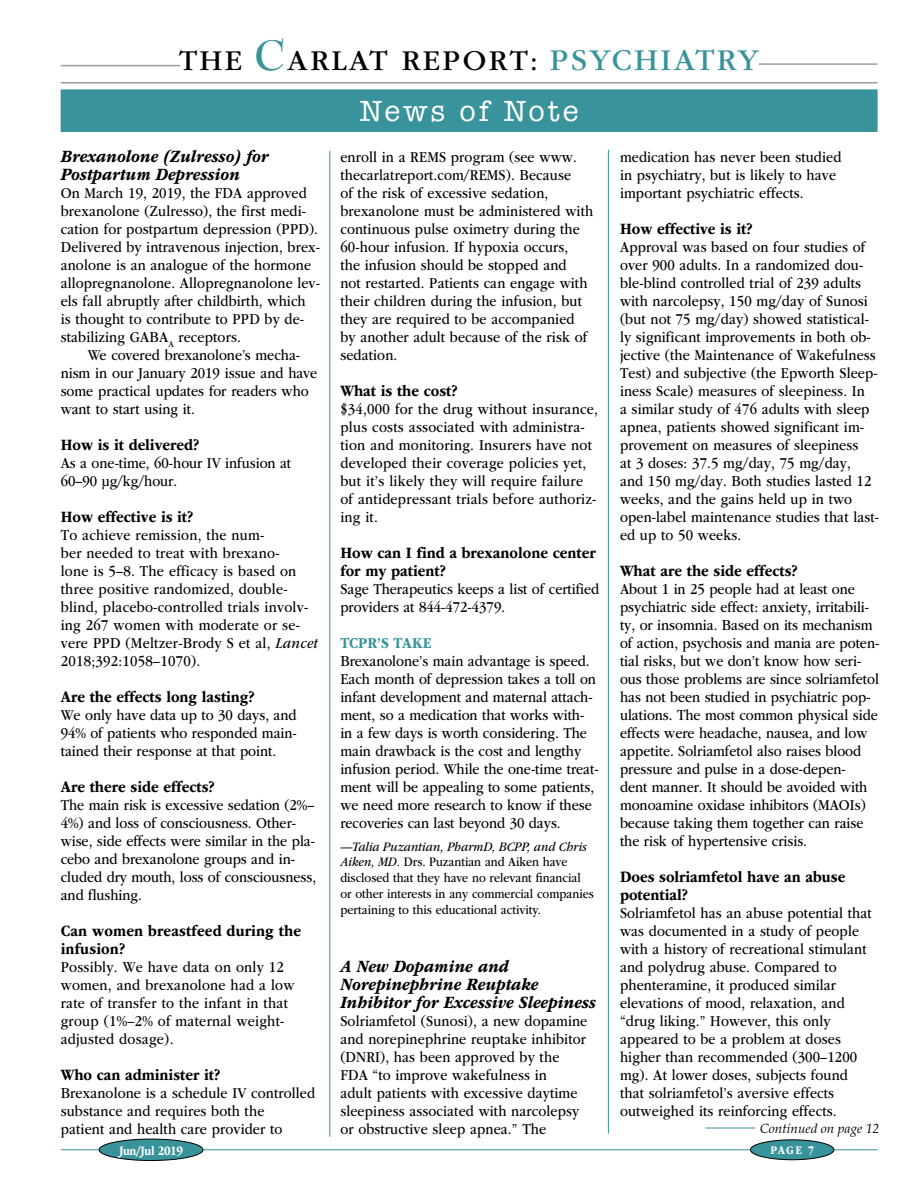
<style>
.page{position:relative;width:918px;height:1188px;background:#fff}
.page>*{position:absolute;margin:0;border:0;box-sizing:border-box;transform-origin:0 0}
.t1{font:30px "ITC Garamond Std";letter-spacing:.075em;color:#000}
.t2{font:30px "American Typewriter";letter-spacing:.1em;color:#fff}
.t3{font:italic 700 18px/18px "ITC Garamond Std";color:#000;scale:.88 1}
.t4{font:700 16.5px/18px "ITC Garamond Std";color:#000;scale:.88 1}
.t5{font:15.75px/18px "ITC Garamond Std";letter-spacing:.01em;color:#000;scale:.88 1}
.t6{font:700 15.75px "ITC Garamond Std";color:#38939b;scale:.88 1}
.t7{font:13.5px/15.8px "ITC Garamond Std";color:#000;scale:.88 1}
.t8{font:italic 13.5px "Book Antiqua";color:#000}
.t9{font:700 13.5px "ITC Garamond Std";letter-spacing:-.03em;color:#fff;scale:.82 1}
.t10{font:700 12.15px "ITC Garamond Std";color:#fff;scale:.85 1}
.s1{font-family:"Bernhard Modern Std";font-weight:700;font-size:46.5px;color:#38939b}
.s2{font-size:31.5px;color:#38939b}
.s3{font-style:italic}
</style>
<div class="page">
<hr style="left:61px;top:82px;width:817px;height:2px;background:#000">
<hr style="left:61px;top:1149px;width:817px;height:1px;background:#38939b">
<div style="left:750px;top:1140px;width:84px;height:20px;background:#38939b;border-radius:50%"></div>
<div style="left:750px;top:1139px;width:84px;height:21px;border:1px solid #000;border-radius:50%"></div>
<div style="left:99px;top:1139px;width:104px;height:22px;background:#38939b;border-radius:50%"></div>
<div style="left:99px;top:1139px;width:104px;height:22px;border:1px solid #000;border-radius:50%"></div>
<hr style="left:759px;top:63px;width:119px;height:2px;background:#000">
<hr style="left:61px;top:65px;width:119px;height:1px;background:#000">
<div style="left:61px;top:90px;width:816px;height:41px;background:#38939b"></div>
<div style="left:61px;top:90px;width:817px;height:42px;border:1px solid #38939b"></div>
<hr style="left:705px;top:1128px;width:50px;height:1px;background:#38939b">
<hr style="left:329px;top:151px;width:1px;height:986px;background:#38939b">
<hr style="left:608px;top:150px;width:1px;height:984px;background:#38939b">
<h1 class="t1" style="left:179px;top:44px;width:581px">THE <span class="s1">C</span>ARLAT REPORT: <span class="s2">PSYCHIATRY</span></h1>
<h1 class="t2" style="left:360px;top:88px;width:221px">News of Note</h1>
<p class="t3" style="left:61px;top:147px;width:238px">Brexanolone (Zulresso) for<br>Postpartum Depression</p>
<p class="t5" style="left:61px;top:184px;width:296px">On March 19, 2019, the FDA approved brexanolone (Zulresso), the first medi&shy;cation for postpartum depression (PPD).<br>Delivered by intravenous injection, brex&shy;anolone is an analogue of the hormone allopregnanolone. Allopregnanolone lev&shy;els fall abruptly after childbirth, which<br>is thought to contribute to PPD by de&shy;stabilizing GABA<sub>A</sub> receptors.</p>
<p class="t5" style="left:61px;top:346px;width:293px;text-indent:27px">We covered brexanolone’s mecha&shy;nism in our January 2019 issue and have some practical updates for readers who want to start using it.</p>
<p class="t4" style="left:61px;top:436px;width:159px">How is it delivered?</p>
<p class="t5" style="left:61px;top:454px;width:263px">As a one-time, 60-hour IV infusion at<br>60–90 µg/kg/hour.</p>
<p class="t4" style="left:61px;top:508px;width:152px">How effective is it?</p>
<p class="t5" style="left:61px;top:526px;width:294px">To achieve remission, the num-<br>ber needed to treat with brexano-<br>lone is 5–8. The efficacy is based on three positive randomized, double&shy;blind, placebo-controlled trials involv&shy;ing 267 women with moderate or se&shy;vere PPD (Meltzer-Brody S et al, <span class="s3">Lancet </span>2018;392:1058–1070).</p>
<p class="t4" style="left:61px;top:688px;width:222px">Are the effects long lasting?</p>
<p class="t5" style="left:61px;top:706px;width:270px;text-align:justify">We only have data up to 30 days, and 94% of patients who responded main&shy;tained their response at that point.</p>
<p class="t4" style="left:61px;top:778px;width:176px">Are there side effects?</p>
<p class="t5" style="left:61px;top:796px;width:292px">The main risk is excessive sedation (2%– 4%) and loss of consciousness. Other&shy;wise, side effects were similar in the pla&shy;cebo and brexanolone groups and in&shy;cluded dry mouth, loss of consciousness, and flushing.</p>
<p class="t4" style="left:61px;top:922px;width:275px">Can women breastfeed during the infusion?</p>
<p class="t5" style="left:61px;top:958px;width:267px">Possibly. We have data on only 12 women, and brexanolone had a low rate of transfer to the infant in that group (1%–2% of maternal weight&shy;adjusted dosage).</p>
<p class="t4" style="left:61px;top:1066px;width:183px">Who can administer it?</p>
<p class="t5" style="left:61px;top:1084px;width:291px">Brexanolone is a schedule IV controlled substance and requires both the<br>patient and health care provider to</p>
<p class="t5" style="left:340px;top:148px;width:289px">enroll in a REMS program (see www. thecarlatreport.com/REMS). Because<br>of the risk of excessive sedation, brexanolone must be administered with continuous pulse oximetry during the 60-hour infusion. If hypoxia occurs,<br>the infusion should be stopped and<br>not restarted. Patients can engage with their children during the infusion, but they are required to be accompanied by another adult because of the risk of sedation.</p>
<p class="t4" style="left:340px;top:382px;width:135px">What is the cost?</p>
<p class="t5" style="left:340px;top:400px;width:294px">$34,000 for the drug without insurance, plus costs associated with administra&shy;tion and monitoring. Insurers have not developed their coverage policies yet, but it’s likely they will require failure of antidepressant trials before authoriz&shy;ing it.</p>
<p class="t4" style="left:340px;top:544px;width:292px">How can I find a brexanolone center for my patient?</p>
<p class="t5" style="left:340px;top:580px;width:296px">Sage Therapeutics keeps a list of certified providers at 844-472-4379.</p>
<p class="t6" style="left:340px;top:634px;width:105px">TCPR’S TAKE</p>
<p class="t5" style="left:340px;top:652px;width:295px">Brexanolone’s main advantage is speed.<br>Each month of depression takes a toll on infant development and maternal attach&shy;ment, so a medication that works with&shy;in a few days is worth considering. The main drawback is the cost and lengthy infusion period. While the one-time treat&shy;ment will be appealing to some patients, we need more research to know if these recoveries can last beyond 30 days.</p>
<p class="t7" style="left:340px;top:839px;width:290px"><span class="s3">—Talia Puzantian, PharmD, BCPP, and Chris Aiken, MD.</span> Drs. Puzantian and Aiken have disclosed that they have no relevant financial or other interests in any commercial companies pertaining to this educational activity.</p>
<p class="t5" style="left:620px;top:148px;width:253px">medication has never been studied in psychiatry, but is likely to have important psychiatric effects.</p>
<p class="t4" style="left:620px;top:220px;width:152px">How effective is it?</p>
<p class="t5" style="left:620px;top:238px;width:296px">Approval was based on four studies of over 900 adults. In a randomized dou&shy;ble-blind controlled trial of 239 adults with narcolepsy, 150 mg/day of Sunosi (but not 75 mg/day) showed statistical&shy;ly significant improvements in both ob&shy;jective (the Maintenance of Wakefulness Test) and subjective (the Epworth Sleep&shy;iness Scale) measures of sleepiness. In<br>a similar study of 476 adults with sleep apnea, patients showed significant im&shy;provement on measures of sleepiness<br>at 3 doses: 37.5 mg/day, 75 mg/day,<br>and 150 mg/day. Both studies lasted 12 weeks, and the gains held up in two open-label maintenance studies that last&shy;ed up to 50 weeks.</p>
<p class="t4" style="left:620px;top:562px;width:203px">What are the side effects?</p>
<p class="t5" style="left:620px;top:580px;width:296px">About 1 in 25 people had at least one psychiatric side effect: anxiety, irritabili&shy;ty, or insomnia. Based on its mechanism of action, psychosis and mania are poten&shy;tial risks, but we don’t know how seri&shy;ous those problems are since solriamfetol has not been studied in psychiatric pop&shy;ulations. The most common physical side effects were headache, nausea, and low appetite. Solriamfetol also raises blood pressure and pulse in a dose-depen-<br>dent manner. It should be avoided with monoamine oxidase inhibitors (MAOIs) because taking them together can raise the risk of hypertensive crisis.</p>
<p class="t4" style="left:620px;top:868px;width:258px">Does solriamfetol have an abuse potential?</p>
<p class="t5" style="left:620px;top:904px;width:288px">Solriamfetol has an abuse potential that was documented in a study of people with a history of recreational stimulant and polydrug abuse. Compared to phenteramine, it produced similar elevations of mood, relaxation, and “drug liking.” However, this only appeared to be a problem at doses higher than recommended (300–1200 mg). At lower doses, subjects found that solriamfetol’s aversive effects outweighed its reinforcing effects.</p>
<p class="t8" style="left:760px;top:1120px;width:121px">Continued on page 12</p>
<p class="t3" style="left:340px;top:957px;width:292px">A New Dopamine and<br>Norepinephrine Reuptake<br>Inhibitor for Excessive Sleepiness</p>
<p class="t5" style="left:340px;top:1012px;width:282px">Solriamfetol (Sunosi), a new dopamine and norepinephrine reuptake inhibitor (DNRI), has been approved by the FDA “to improve wakefulness in<br>adult patients with excessive daytime sleepiness associated with narcolepsy or obstructive sleep apnea.” The</p>
<p class="t9" style="left:119px;top:1143px;width:80px">Jun/Jul 2019</p>
<p class="t10" style="left:771px;top:1143px;width:53px">PAGE 7</p>
</div>
